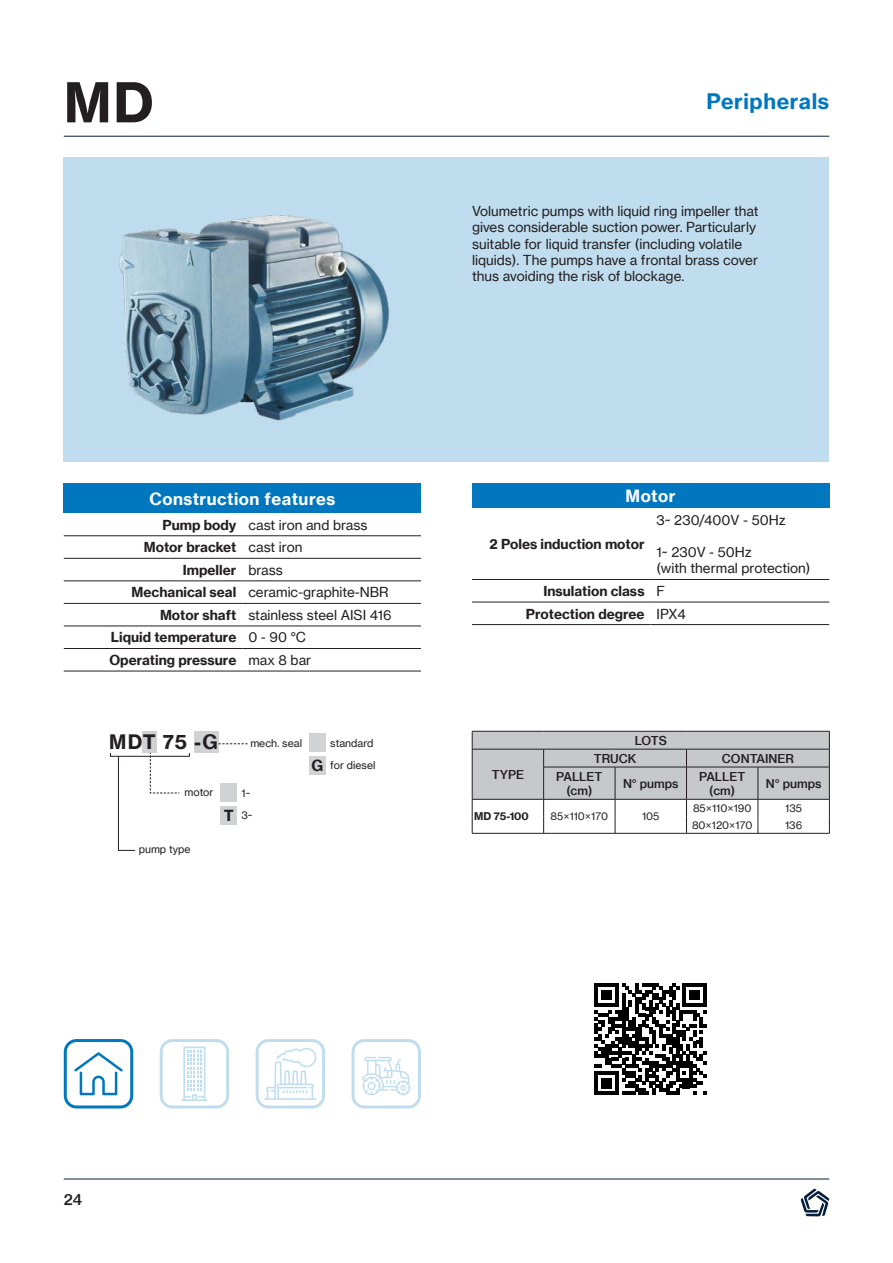
<style>
.page{position:relative;width:893px;height:1263px;background:#fff}
.page>*{position:absolute;margin:0;border:0;box-sizing:border-box;transform-origin:0 0}
.t1{font:700 54px "Neue Haas Grotesk Text Pro";color:#231f20}
.t2{font:700 21px "Neue Haas Grotesk Text Pro";letter-spacing:.03em;color:#0077bf}
.t3{font:700 19.5px "Neue Haas Grotesk Text Pro";color:#231f20}
.t4{font:700 16.5px "Neue Haas Grotesk Text Pro";letter-spacing:.03em;color:#fff}
.t5{font:500 15px "Neue Haas Grotesk Text Pro";color:#231f20}
.t6{font:13.5px/16.2px "Neue Haas Grotesk Text Pro";color:#231f20}
.t7{font:700 13.5px/22.5px "Neue Haas Grotesk Text Pro";color:#231f20;text-align:center}
.t8{font:500 12px/14.4px "Neue Haas Grotesk Text Pro";color:#231f20;text-align:center}
.t9{font:10.5px/22.4px "Neue Haas Grotesk Text Pro";color:#231f20;text-align:right}
.t10{font:700 10.5px "Neue Haas Grotesk Text Pro";color:#231f20}
.s1{font-weight:700}
.s2{font-weight:400}
.s3{font-weight:700;font-size:15px}
</style>
<div class="page">
<hr style="left:64px;top:1178px;width:765px;height:1px;background:#051e3c">
<svg style="left:801px;top:1189px;width:28px;height:27px"></svg>
<hr style="left:64px;top:136px;width:765px;height:1px;background:#051e3c">
<div style="left:64px;top:157px;width:765px;height:304px;background:#c0ddef"></div>
<img style="left:119px;top:214px;width:271px;height:207px">
<div style="left:64px;top:483px;width:357px;height:30px;background:#0077bf"></div>
<hr style="left:64px;top:535px;width:178px;height:1px;background:#231f20">
<hr style="left:242px;top:535px;width:179px;height:1px;background:#231f20">
<hr style="left:64px;top:558px;width:178px;height:1px;background:#231f20">
<hr style="left:242px;top:558px;width:179px;height:1px;background:#231f20">
<hr style="left:64px;top:581px;width:178px;height:1px;background:#231f20">
<hr style="left:242px;top:581px;width:179px;height:1px;background:#231f20">
<hr style="left:64px;top:603px;width:178px;height:1px;background:#231f20">
<hr style="left:242px;top:603px;width:179px;height:1px;background:#231f20">
<hr style="left:64px;top:626px;width:178px;height:1px;background:#231f20">
<hr style="left:242px;top:626px;width:179px;height:1px;background:#231f20">
<hr style="left:64px;top:648px;width:178px;height:1px;background:#231f20">
<hr style="left:242px;top:648px;width:179px;height:1px;background:#231f20">
<hr style="left:242px;top:671px;width:179px;height:1px;background:#231f20">
<hr style="left:64px;top:671px;width:178px;height:1px;background:#231f20">
<div style="left:160px;top:1039px;width:69px;height:69px;border:3px solid #0077bf;border-radius:11px"></div>
<svg style="left:182px;top:1046px;width:25px;height:55px"></svg>
<div style="left:64px;top:1039px;width:69px;height:69px;border:3px solid #0077bf;border-radius:11px"></div>
<svg style="left:74px;top:1052px;width:49px;height:43px"></svg>
<div style="left:352px;top:1039px;width:69px;height:69px;border:3px solid #0077bf;border-radius:11px"></div>
<svg style="left:362px;top:1057px;width:48px;height:38px"></svg>
<div style="left:256px;top:1039px;width:69px;height:69px;border:3px solid #0077bf;border-radius:11px"></div>
<svg style="left:264px;top:1048px;width:52px;height:52px"></svg>
<div style="left:472px;top:483px;width:357px;height:25px;background:#0077bf"></div>
<hr style="left:472px;top:579px;width:179px;height:1px;background:#231f20">
<hr style="left:651px;top:579px;width:178px;height:1px;background:#231f20">
<hr style="left:472px;top:602px;width:179px;height:1px;background:#231f20">
<hr style="left:651px;top:602px;width:178px;height:1px;background:#231f20">
<hr style="left:651px;top:624px;width:178px;height:1px;background:#231f20">
<hr style="left:472px;top:624px;width:179px;height:1px;background:#231f20">
<hr style="left:472px;top:833px;width:72px;height:1px;background:#231f20">
<hr style="left:544px;top:833px;width:71px;height:1px;background:#231f20">
<hr style="left:615px;top:833px;width:71px;height:1px;background:#231f20">
<hr style="left:686px;top:833px;width:72px;height:1px;background:#231f20">
<hr style="left:758px;top:833px;width:72px;height:1px;background:#231f20">
<svg style="left:472px;top:731px;width:358px;height:102px"></svg>
<hr style="left:472px;top:767px;width:1px;height:32px;background:#231f20">
<hr style="left:829px;top:767px;width:1px;height:32px;background:#231f20">
<hr style="left:472px;top:799px;width:72px;height:1px;background:#231f20">
<hr style="left:544px;top:799px;width:71px;height:1px;background:#231f20">
<hr style="left:615px;top:799px;width:71px;height:1px;background:#231f20">
<hr style="left:686px;top:799px;width:72px;height:1px;background:#231f20">
<hr style="left:758px;top:799px;width:72px;height:1px;background:#231f20">
<svg style="left:595px;top:983px;width:111px;height:112px"></svg>
<div style="left:142px;top:731px;width:15px;height:22px;background:#d1d2d4"></div>
<div style="left:194px;top:731px;width:25px;height:22px;background:#d1d2d4"></div>
<svg style="left:150px;top:752px;width:30px;height:42px"></svg>
<svg style="left:118px;top:757px;width:18px;height:94px"></svg>
<div style="left:221px;top:783px;width:16px;height:19px;background:#d1d2d4"></div>
<div style="left:221px;top:806px;width:16px;height:18px;background:#d1d2d4"></div>
<div style="left:110px;top:753px;width:80px;height:4px;border:1px solid #231f20"></div>
<div style="left:309px;top:733px;width:16px;height:19px;background:#d1d2d4"></div>
<div style="left:309px;top:756px;width:16px;height:18px;background:#d1d2d4"></div>
<svg style="left:219px;top:743px;width:29px;height:1px"></svg>
<h1 class="t1" style="left:64px;top:69px;width:91px">MD</h1>
<h2 class="t2" style="left:706px;top:89px;width:124px">Peripherals</h2>
<p class="t6" style="left:472px;top:203px;width:288px">Volumetric pumps with liquid ring impeller that gives considerable suction power. Particularly suitable for liquid transfer (including volatile liquids). The pumps have a frontal brass cover thus avoiding the risk of blockage.</p>
<p class="t4" style="left:149px;top:488px;width:187px">Construction features</p>
<p class="t6" style="left:162px;top:517px;width:207px"><span class="s1">Pump body</span> cast iron and brass</p>
<p class="t7" style="left:144px;top:536px;width:160px">Motor bracket <span class="s2">cast iron</span></p>
<p class="t7" style="left:183px;top:559px;width:102px">Impeller <span class="s2">brass</span></p>
<p class="t6" style="left:132px;top:584px;width:259px"><span class="s1">Mechanical seal</span> ceramic-graphite-NBR</p>
<p class="t6" style="left:160px;top:607px;width:233px"><span class="s1">Motor shaft</span> stainless steel AISI 416</p>
<p class="t7" style="left:111px;top:626px;width:197px">Liquid temperature <span class="s2">0 - 90 °C</span></p>
<p class="t7" style="left:109px;top:649px;width:203px">Operating pressure <span class="s2">max 8 bar</span></p>
<h3 class="t3" style="left:109px;top:730px;width:110px">MDT 75 -G</h3>
<p class="t9" style="left:185px;top:781px;width:30px">motor</p>
<p class="t9" style="left:224px;top:782px;width:30px">1~<br><span class="s3">T</span> 3~</p>
<p class="t9" style="left:139px;top:837px;width:53px">pump type</p>
<p class="t9" style="left:250px;top:732px;width:53px">mech. seal</p>
<p class="t9" style="left:312px;top:732px;width:65px">standard<br><span class="s3">G</span> for diesel</p>
<p class="t4" style="left:626px;top:486px;width:51px">Motor</p>
<p class="t7" style="left:490px;top:533px;width:156px">2 Poles induction motor</p>
<p class="t6" style="left:657px;top:512px;width:131px">3~ 230/400V - 50Hz</p>
<p class="t6" style="left:657px;top:544px;width:155px">1~ 230V - 50Hz<br>(with thermal protection)</p>
<p class="t7" style="left:526px;top:580px;width:161px">Insulation class <span class="s2">F<br></span>Protection degree <span class="s2">IPX4</span></p>
<p class="t8" style="left:492px;top:767px;width:34px">TYPE</p>
<p class="t8" style="left:635px;top:733px;width:34px">LOTS</p>
<p class="t8" style="left:594px;top:751px;width:44px">TRUCK</p>
<p class="t8" style="left:722px;top:751px;width:74px">CONTAINER</p>
<p class="t8" style="left:556px;top:769px;width:48px">PALLET (cm)</p>
<p class="t8" style="left:623px;top:776px;width:57px">N° pumps</p>
<p class="t8" style="left:699px;top:769px;width:48px">PALLET (cm)</p>
<p class="t8" style="left:766px;top:776px;width:57px">N° pumps</p>
<p class="t10" style="left:474px;top:810px;width:56px">MD 75-100</p>
<p class="t9" style="left:551px;top:805px;width:59px">85×110×170</p>
<p class="t9" style="left:642px;top:805px;width:19px">105</p>
<p class="t9" style="left:693px;top:797px;width:60px">85×110×190</p>
<p class="t9" style="left:785px;top:797px;width:18px">135</p>
<p class="t9" style="left:692px;top:814px;width:62px">80×120×170</p>
<p class="t9" style="left:785px;top:814px;width:19px">136</p>
<p class="t5" style="left:64px;top:1190px;width:20px">24</p>
</div>
